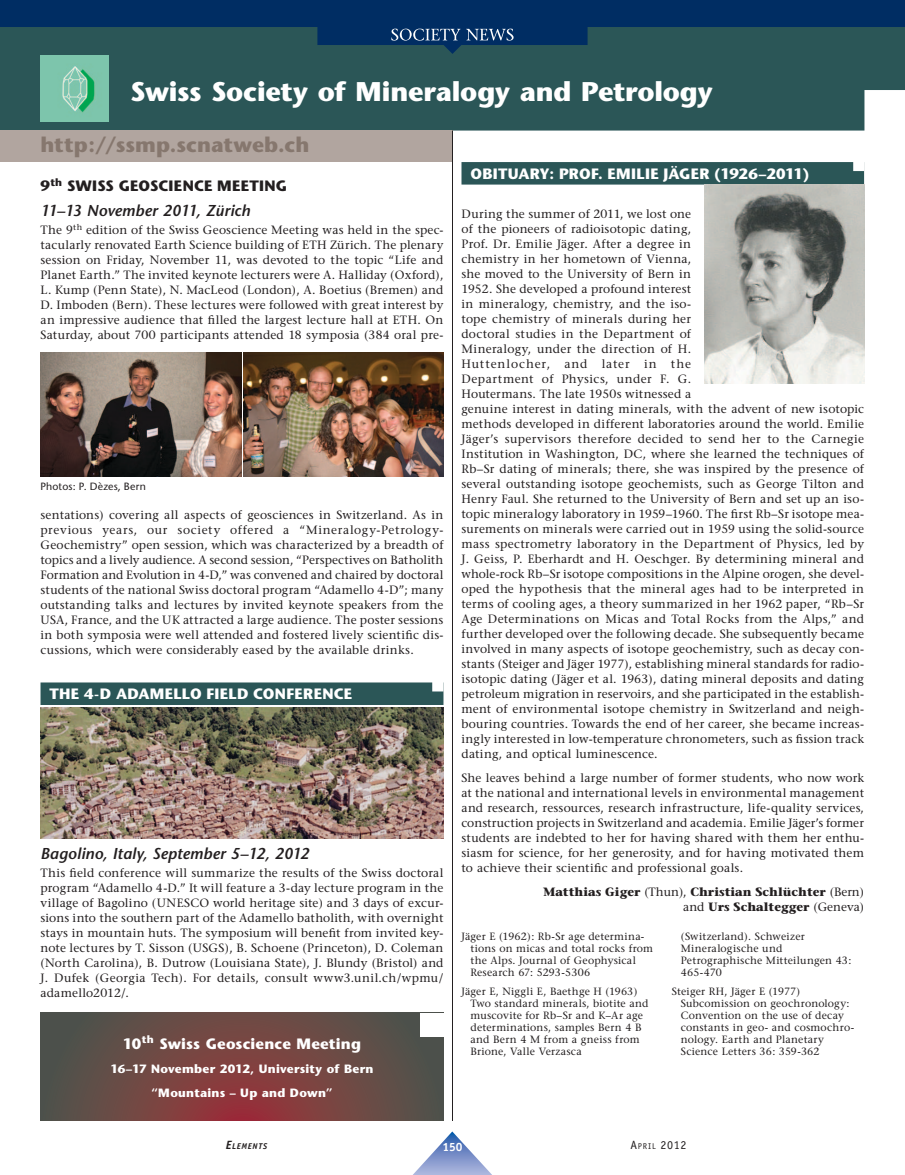
<style>
.page{position:relative;width:905px;height:1175px;background:#fff}
.page>*{position:absolute;margin:0;border:0;box-sizing:border-box;transform-origin:0 0}
.Texte_courant{font:700 27px "Stone Sans";letter-spacing:-.005em;color:#fff}
.Texte_courant-2{font:700 21px "Stone Sans";color:#86776e}
.NIVEAU_2{font:italic 600 15.75px "Stone Sans";letter-spacing:.005em;color:#231f20}
.Ni1_filet{font:700 15px "Stone Sans";letter-spacing:.015em;color:#fff}
.Texte_courant-3{font:700 15px "Stone Sans";letter-spacing:.01em;color:#fff}
.NIVEAU_1{font:700 15px "Stone Sans";letter-spacing:.015em;color:#231f20}
.Texte_courant-4{font:12px/15px "Stone Serif";letter-spacing:.015em;color:#231f20;text-align:justify}
.Signature{font:700 12px/15px "Stone Serif";color:#231f20;text-align:right}
.Texte_courant-5{font:700 12px "Stone Sans";letter-spacing:.02em;color:#fff}
.t1{font:12px "Officina Sans";color:#231f20}
.t2{font:700 12px "Officina Sans";color:#fff}
.Références{font:10.5px/12px "Stone Serif";letter-spacing:.02em;color:#231f20}
.Vignette_photo{font:10.5px "Stone Sans";letter-spacing:.015em;color:#231f20}
.t3{font:italic 700 8.4px "Officina Sans";letter-spacing:.08em;color:#231f20}
.s1{font-weight:400}
.s2{font-size:12px}
.s3{font-size:8.4px}
</style>
<div class="page">
<img style="left:40px;top:707px;width:403px;height:131px">
<div style="left:0;top:54px;width:904px;height:76px;background:#2b5657"></div>
<div style="left:0;top:130px;width:452px;height:32px;background:#b1a59f"></div>
<img style="left:40px;top:55px;width:68px;height:66px">
<hr style="left:452px;top:130px;width:1px;height:990px;background:#231f20">
<div style="left:40px;top:682px;width:403px;height:23px;background:#2b5657"></div>
<div style="left:432px;top:681px;width:11px;height:10px;background:#fff"></div>
<div style="left:461px;top:162px;width:403px;height:22px;background:#2b5657"></div>
<div style="left:853px;top:160px;width:11px;height:11px;background:#fff"></div>
<img style="left:704px;top:185px;width:160px;height:198px">
<svg style="left:40px;top:1012px;width:403px;height:108px;background:#6a4945"></svg>
<div style="left:420px;top:1012px;width:23px;height:24px;background:#fff"></div>
<img style="left:40px;top:352px;width:202px;height:124px">
<img style="left:244px;top:352px;width:199px;height:124px">
<svg style="left:414px;top:1131px;width:77px;height:43px"></svg>
<svg style="left:0;top:0;width:904px;height:54px;background:#113d5e"></svg>
<svg style="left:391px;top:29px;width:122px;height:12px"></svg>
<p class="Texte_courant" style="left:130px;top:76px;width:583px">Swiss Society of Mineralogy and Petrology</p>
<p class="Texte_courant-2" style="left:40px;top:132px;width:270px">http://ssmp.scnatweb.ch</p>
<p class="NIVEAU_1" style="left:40px;top:177px;width:248px">9<sup>th</sup> SWISS GEOSCIENCE MEETING</p>
<p class="NIVEAU_2" style="left:40px;top:201px;width:211px">11–13 November 2011, Zürich</p>
<p class="Texte_courant-4" style="left:40px;top:222px;width:404px">The 9<sup>th</sup> edition of the Swiss Geoscience Meeting was held in the spec&shy;tacularly renovated Earth Science building of ETH Zürich. The plenary session on Friday, November 11, was devoted to the topic “Life and Planet Earth.” The invited keynote lecturers were A. Halliday (Oxford), L. Kump (Penn State), N. MacLeod (London), A. Boetius (Bremen) and D. Imboden (Bern). These lectures were followed with great interest by an impressive audience that filled the largest lecture hall at ETH. On Saturday, about 700 participants attended 18 symposia (384 oral pre-</p>
<p class="Vignette_photo" style="left:40px;top:480px;width:107px">Photos: P. Dèzes, Bern</p>
<p class="Texte_courant-4" style="left:40px;top:507px;width:404px">sentations) covering all aspects of geosciences in Switzerland. As in previous years, our society offered a “Mineralogy-Petrology-Geochemistry” open session, which was characterized by a breadth of topics and a lively audience. A second session, “Perspectives on Batholith Formation and Evolution in 4-D,” was convened and chaired by doctoral students of the national Swiss doctoral program “Adamello 4-D”; many outstanding talks and lectures by invited keynote speakers from the USA, France, and the UK attracted a large audience. The poster sessions in both symposia were well attended and fostered lively scientific dis&shy;cussions, which were considerably eased by the available drinks.</p>
<p class="Ni1_filet" style="left:50px;top:685px;width:304px">THE 4-D ADAMELLO FIELD CONFERENCE</p>
<p class="NIVEAU_2" style="left:40px;top:843px;width:270px">Bagolino, Italy, September 5–12, 2012</p>
<p class="Texte_courant-4" style="left:40px;top:865px;width:404px">This field conference will summarize the results of the Swiss doctoral program “Adamello 4-D.” It will feature a 3-day lecture program in the village of Bagolino (UNESCO world heritage site) and 3 days of excur&shy;sions into the southern part of the Adamello batholith, with overnight stays in mountain huts. The symposium will benefit from invited key&shy;note lectures by T. Sisson (USGS), B. Schoene (Princeton), D. Coleman (North Carolina), B. Dutrow (Louisiana State), J. Blundy (Bristol) and J. Dufek (Georgia Tech). For details, consult www3.unil.ch/wpmu/ adamello2012/.</p>
<p class="Texte_courant-3" style="left:123px;top:1034px;width:240px">10<sup>th</sup> Swiss Geoscience Meeting</p>
<p class="Texte_courant-5" style="left:110px;top:1061px;width:264px">16–17 November 2012, University of Bern</p>
<p class="Texte_courant-5" style="left:151px;top:1085px;width:182px">“Mountains – Up and Down”</p>
<p class="Ni1_filet" style="left:470px;top:164px;width:340px">OBITUARY: PROF. EMILIE JÄGER (1926–2011)</p>
<p class="Texte_courant-4" style="left:461px;top:206px;width:404px;text-align:left">During the summer of 2011, we lost one<br>of the pioneers of radioisotopic dating,<br>Prof. Dr. Emilie Jäger. After a degree in<br>chemistry in her hometown of Vienna,<br>she moved to the University of Bern in<br>1952. She developed a profound interest<br>in mineralogy, chemistry, and the iso-<br>tope chemistry of minerals during her<br>doctoral studies in the Department of<br>Mineralogy, under the direction of H.<br>Huttenlocher, and later in the<br>Department of Physics, under F. G.<br>Houtermans. The late 1950s witnessed a<br>genuine interest in dating minerals, with the advent of new isotopic methods developed in different laboratories around the world. Emilie Jäger’s supervisors therefore decided to send her to the Carnegie Institution in Washington, DC, where she learned the techniques of Rb–Sr dating of minerals; there, she was inspired by the presence of several outstanding isotope geochemists, such as George Tilton and Henry Faul. She returned to the University of Bern and set up an iso&shy;topic mineralogy laboratory in 1959–1960. The first Rb–Sr isotope mea&shy;surements on minerals were carried out in 1959 using the solid-source mass spectrometry laboratory in the Department of Physics, led by J. Geiss, P. Eberhardt and H. Oeschger. By determining mineral and whole-rock Rb–Sr isotope compositions in the Alpine orogen, she devel&shy;oped the hypothesis that the mineral ages had to be interpreted in terms of cooling ages, a theory summarized in her 1962 paper, “Rb–Sr Age Determinations on Micas and Total Rocks from the Alps,” and further developed over the following decade. She subsequently became involved in many aspects of isotope geochemistry, such as decay con&shy;stants (Steiger and Jäger 1977), establishing mineral standards for radio&shy;isotopic dating (Jäger et al. 1963), dating mineral deposits and dating petroleum migration in reservoirs, and she participated in the establish&shy;ment of environmental isotope chemistry in Switzerland and neigh&shy;bouring countries. Towards the end of her career, she became increas&shy;ingly interested in low-temperature chronometers, such as fission track dating, and optical luminescence.</p>
<p class="Texte_courant-4" style="left:461px;top:770px;width:404px">She leaves behind a large number of former students, who now work at the national and international levels in environmental management and research, ressources, research infrastructure, life-quality services, construction projects in Switzerland and academia. Emilie Jäger’s former students are indebted to her for having shared with them her enthu&shy;siasm for science, for her generosity, and for having motivated them to achieve their scientific and professional goals.</p>
<p class="Signature" style="left:543px;top:884px;width:322px">Matthias Giger <span class="s1">(Thun),</span> Christian Schlüchter <span class="s1">(Bern) and</span> Urs Schaltegger <span class="s1">(Geneva)</span></p>
<p class="Références" style="left:470px;top:930px;width:184px;text-indent:-9px">Jäger E (1962): Rb-Sr age determina&shy;tions on micas and total rocks from the Alps. Journal of Geophysical<br>Research 67: 5293-5306</p>
<p class="Références" style="left:470px;top:985px;width:179px;text-indent:-9px">Jäger E, Niggli E, Baethge H (1963)<br>Two standard minerals, biotite and muscovite for Rb–Sr and K–Ar age determinations, samples Bern 4 B and Bern 4 M from a gneiss from<br>Brione, Valle Verzasca</p>
<p class="Références" style="left:680px;top:930px;width:172px">(Switzerland). Schweizer<br>Mineralogische und<br>Petrographische Mitteilungen 43:<br>465-470</p>
<p class="Références" style="left:680px;top:985px;width:175px;text-indent:-9px">Steiger RH, Jäger E (1977)<br>Subcomission on geochronology:<br>Convention on the use of decay constants in geo- and cosmochro&shy;nology. Earth and Planetary<br>Science Letters 36: 359-362</p>
<p class="t3" style="left:226px;top:1141px;width:43px"><span class="s2">E</span>LEMENTS</p>
<p class="t2" style="left:442px;top:1139px;width:22px">150</p>
<p class="t1" style="left:630px;top:1138px;width:57px">A<span class="s3">pril</span> 2012</p>
</div>
